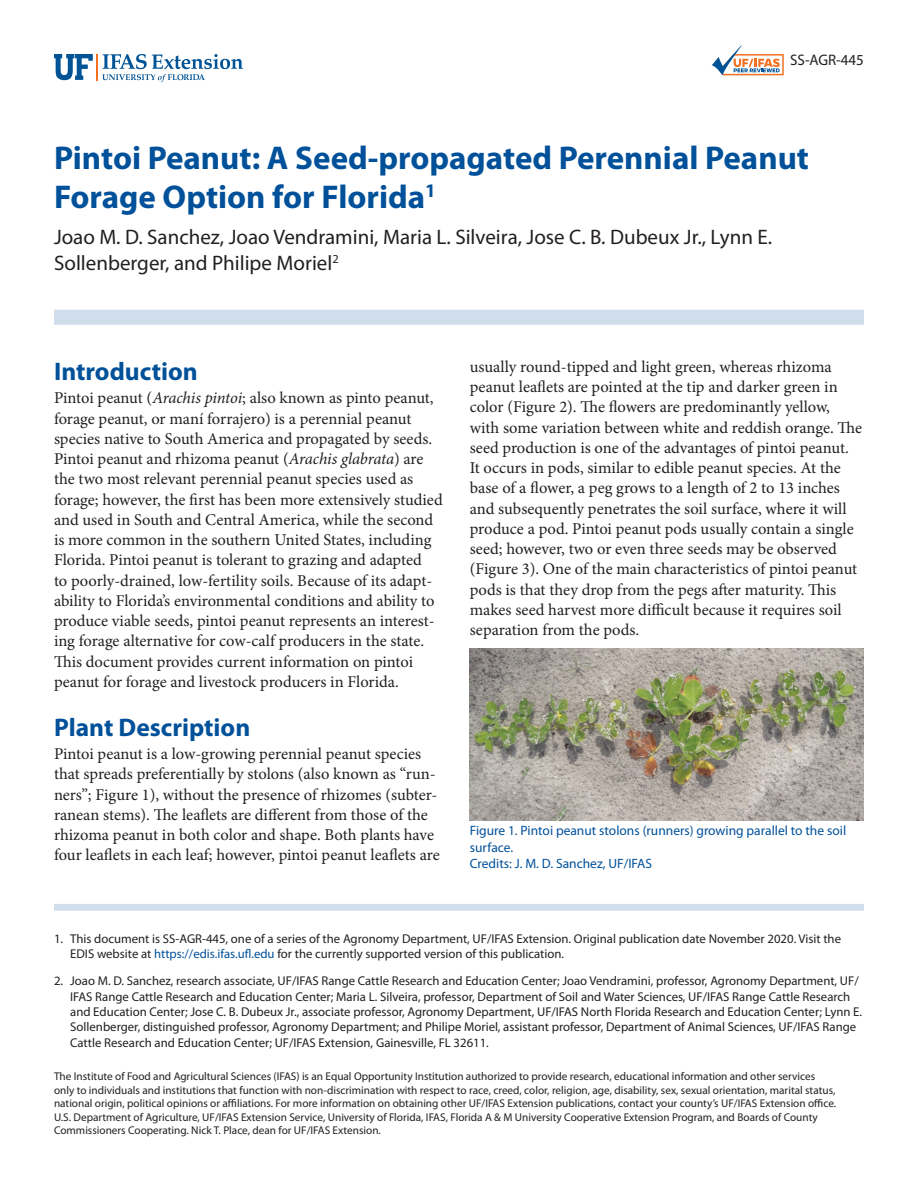
<style>
.page{position:relative;width:918px;height:1188px;background:#fff}
.page>*{position:absolute;margin:0;border:0;box-sizing:border-box;transform-origin:0 0}
.TitleRegular{font:700 33px/39.6px "Myriad Pro";color:#01519a}
.SectionHeading0{font:700 25.5px "Myriad Pro";color:#01519a}
.Author{font:21px/25.2px "Myriad Pro";color:#231f20}
.Paragraph{font:16.5px/20.2px "Minion Pro";letter-spacing:-.005em;color:#231f20}
.PubNumber{font:15.3px "Myriad Pro";color:#231f20}
.t1{font:13.5px/16.5px "Myriad Pro";color:#01519a}
.t2{font:12.75px/15.3px "Myriad Pro";color:#231f20}
.Disclaimer{font:11.25px/13.5px "Myriad Pro";color:#231f20}
.s1{font-style:italic}
.s2{color:#01519a}
</style>
<div class="page">
<svg style="left:54px;top:54px;width:189px;height:28px"></svg>
<div style="left:54px;top:310px;width:810px;height:15px;background:#d0deeb"></div>
<div style="left:54px;top:904px;width:810px;height:7px;background:#d0deeb"></div>
<svg style="left:712px;top:45px;width:72px;height:30px"></svg>
<img style="left:470px;top:648px;width:394px;height:172px">
<p class="PubNumber" style="left:790px;top:51px;width:75px">SS-AGR-445</p>
<p class="TitleRegular" style="left:54px;top:137px;width:757px">Pintoi Peanut: A Seed-propagated Perennial Peanut<br>Forage Option for Florida<sup>1</sup></p>
<p class="Author" style="left:54px;top:224px;width:720px">Joao M. D. Sanchez, Joao Vendramini, Maria L. Silveira, Jose C. B. Dubeux Jr., Lynn E.<br>Sollenberger, and Philipe Moriel<sup>2</sup></p>
<p class="SectionHeading0" style="left:54px;top:355px;width:145px">Introduction</p>
<p class="Paragraph" style="left:54px;top:388px;width:390px">Pintoi peanut (<span class="s1">Arachis pintoi</span>; also known as pinto peanut, forage peanut, or maní forrajero) is a perennial peanut species native to South America and propagated by seeds.<br>Pintoi peanut and rhizoma peanut (<span class="s1">Arachis glabrata</span>) are the two most relevant perennial peanut species used as forage; however, the first has been more extensively studied and used in South and Central America, while the second is more common in the southern United States, including Florida. Pintoi peanut is tolerant to grazing and adapted<br>to poorly-drained, low-fertility soils. Because of its adapt&shy;ability to Florida’s environmental conditions and ability to produce viable seeds, pintoi peanut represents an interest&shy;ing forage alternative for cow-calf producers in the state.<br>This document provides current information on pintoi peanut for forage and livestock producers in Florida.</p>
<p class="SectionHeading0" style="left:54px;top:710px;width:198px">Plant Description</p>
<p class="Paragraph" style="left:54px;top:744px;width:387px">Pintoi peanut is a low-growing perennial peanut species that spreads preferentially by stolons (also known as “run&shy;ners”; Figure 1), without the presence of rhizomes (subter&shy;ranean stems). The leaflets are different from those of the rhizoma peanut in both color and shape. Both plants have four leaflets in each leaf; however, pintoi peanut leaflets are</p>
<p class="Paragraph" style="left:470px;top:356px;width:394px">usually round-tipped and light green, whereas rhizoma peanut leaflets are pointed at the tip and darker green in color (Figure 2). The flowers are predominantly yellow, with some variation between white and reddish orange. The seed production is one of the advantages of pintoi peanut.<br>It occurs in pods, similar to edible peanut species. At the base of a flower, a peg grows to a length of 2 to 13 inches and subsequently penetrates the soil surface, where it will produce a pod. Pintoi peanut pods usually contain a single seed; however, two or even three seeds may be observed (Figure 3). One of the main characteristics of pintoi peanut pods is that they drop from the pegs after maturity. This makes seed harvest more difficult because it requires soil separation from the pods.</p>
<p class="t1" style="left:470px;top:822px;width:378px">Figure 1. Pintoi peanut stolons (runners) growing parallel to the soil surface.<br>Credits: J. M. D. Sanchez, UF/IFAS</p>
<p class="t2" style="left:70px;top:931px;width:772px;text-indent:-16px">1. This document is SS-AGR-445, one of a series of the Agronomy Department, UF/IFAS Extension. Original publication date November 2020. Visit the<br>EDIS website at <span class="s2">https://edis.ifas.ufl.edu</span> for the currently supported version of this publication.</p>
<p class="t2" style="left:70px;top:973px;width:793px;text-indent:-16px">2. Joao M. D. Sanchez, research associate, UF/IFAS Range Cattle Research and Education Center; Joao Vendramini, professor, Agronomy Department, UF/ IFAS Range Cattle Research and Education Center; Maria L. Silveira, professor, Department of Soil and Water Sciences, UF/IFAS Range Cattle Research and Education Center; Jose C. B. Dubeux Jr., associate professor, Agronomy Department, UF/IFAS North Florida Research and Education Center; Lynn E.<br>Sollenberger, distinguished professor, Agronomy Department; and Philipe Moriel, assistant professor, Department of Animal Sciences, UF/IFAS Range Cattle Research and Education Center; UF/IFAS Extension, Gainesville, FL 32611.</p>
<p class="Disclaimer" style="left:54px;top:1069px;width:784px">The Institute of Food and Agricultural Sciences (IFAS) is an Equal Opportunity Institution authorized to provide research, educational information and other services only to individuals and institutions that function with non-discrimination with respect to race, creed, color, religion, age, disability, sex, sexual orientation, marital status, national origin, political opinions or affiliations. For more information on obtaining other UF/IFAS Extension publications, contact your county’s UF/IFAS Extension office.<br>U.S. Department of Agriculture, UF/IFAS Extension Service, University of Florida, IFAS, Florida A &amp; M University Cooperative Extension Program, and Boards of County Commissioners Cooperating. Nick T. Place, dean for UF/IFAS Extension.</p>
</div>
